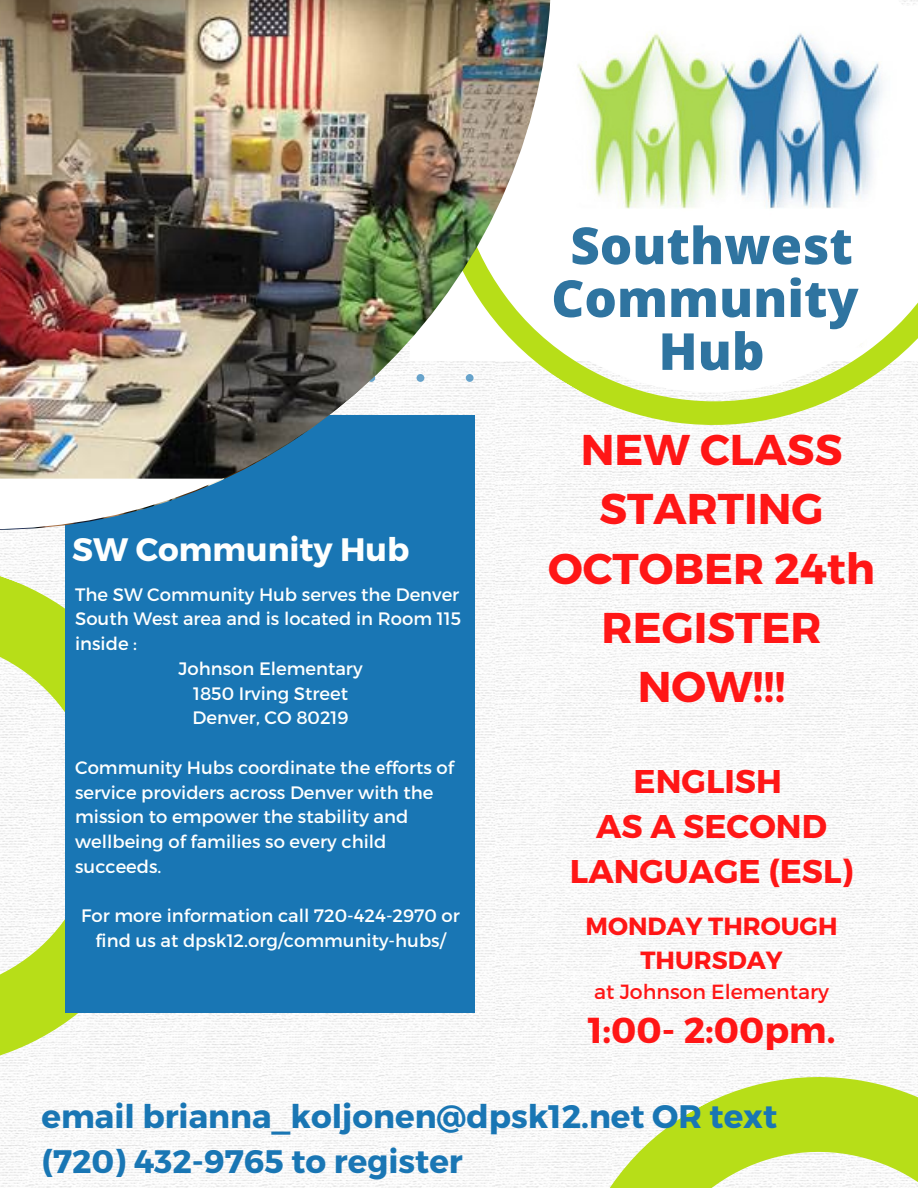
<style>
.page{position:relative;width:918px;height:1188px;background:#fff}
.page>*{position:absolute;margin:0;border:0;box-sizing:border-box;transform-origin:0 0}
.t1{font:800 51px/52.8px "Open Sans";color:#2f74a0;text-align:center}
.t2{font:700 43.05px/59.4px "Montserrat";color:#ff1616;text-align:center}
.t3{font:700 36px "Montserrat";color:#ff1616}
.t4{font:700 32.85px/45.5px "Montserrat";color:#ff1616;text-align:center}
.t5{font:700 32.55px/44.5px "Montserrat";color:#1976b4}
.t6{font:700 32.4px "Montserrat";color:#fefffe}
.t7{font:700 24.75px/34.3px "Montserrat";color:#ff1616;text-align:center}
.t8{font:20.55px "Montserrat";color:#ff1616}
.t9{font:18px/24.8px "Montserrat";color:#fefffe}
</style>
<div class="page">
<img style="left:0;top:530px;width:918px;height:658px">
<svg style="left:474px;top:985px;width:444px;height:203px;fill:#f6f6f6"></svg>
<svg style="left:0;top:529px;width:244px;height:610px"></svg>
<div style="left:65px;top:415px;width:409px;height:597px;background:#1976b4"></div>
<svg style="left:474px;top:392px;width:444px;height:138px"></svg>
<svg style="left:551px;top:0;width:367px;height:392px"></svg>
<img style="left:555px;top:0;width:342px;height:275px">
<img style="left:0;top:0;width:551px;height:528px">
<h3 class="t6" style="left:72px;top:528px;width:339px">SW Community Hub</h3>
<p class="t9" style="left:75px;top:581px;width:386px">The SW Community Hub serves the Denver</p>
<p class="t9" style="left:75px;top:606px;width:387px">South West area and is located in Room 115</p>
<p class="t9" style="left:75px;top:630px;width:63px">inside :</p>
<p class="t9" style="left:179px;top:655px;width:186px">Johnson Elementary</p>
<p class="t9" style="left:193px;top:680px;width:156px">1850 Irving Street</p>
<p class="t9" style="left:192px;top:705px;width:158px">Denver, CO 80219</p>
<p class="t9" style="left:75px;top:754px;width:380px">Community Hubs coordinate the efforts of service providers across Denver with the mission to empower the stability and wellbeing of families so every child succeeds.</p>
<p class="t9" style="left:81px;top:903px;width:380px;text-align:center">For more information call 720-424-2970 or find us at dpsk12.org/community-hubs/</p>
<h1 class="t1" style="left:551px;top:218px;width:309px">Southwest<br>Community<br>Hub</h1>
<h2 class="t2" style="left:548px;top:418px;width:329px">NEW CLASS<br>STARTING<br>OCTOBER 24th<br>REGISTER<br>NOW!!!</h2>
<h3 class="t4" style="left:570px;top:756px;width:285px">ENGLISH<br>AS A SECOND<br>LANGUAGE (ESL)</h3>
<h3 class="t7" style="left:586px;top:907px;width:253px">MONDAY THROUGH<br>THURSDAY</h3>
<p class="t8" style="left:594px;top:978px;width:236px">at Johnson Elementary</p>
<h3 class="t3" style="left:588px;top:1007px;width:249px">1:00- 2:00pm.</h3>
<h3 class="t5" style="left:42px;top:1092px;width:737px">email brianna_koljonen@dpsk12.net OR text (720) 432-9765 to register</h3>
</div>
